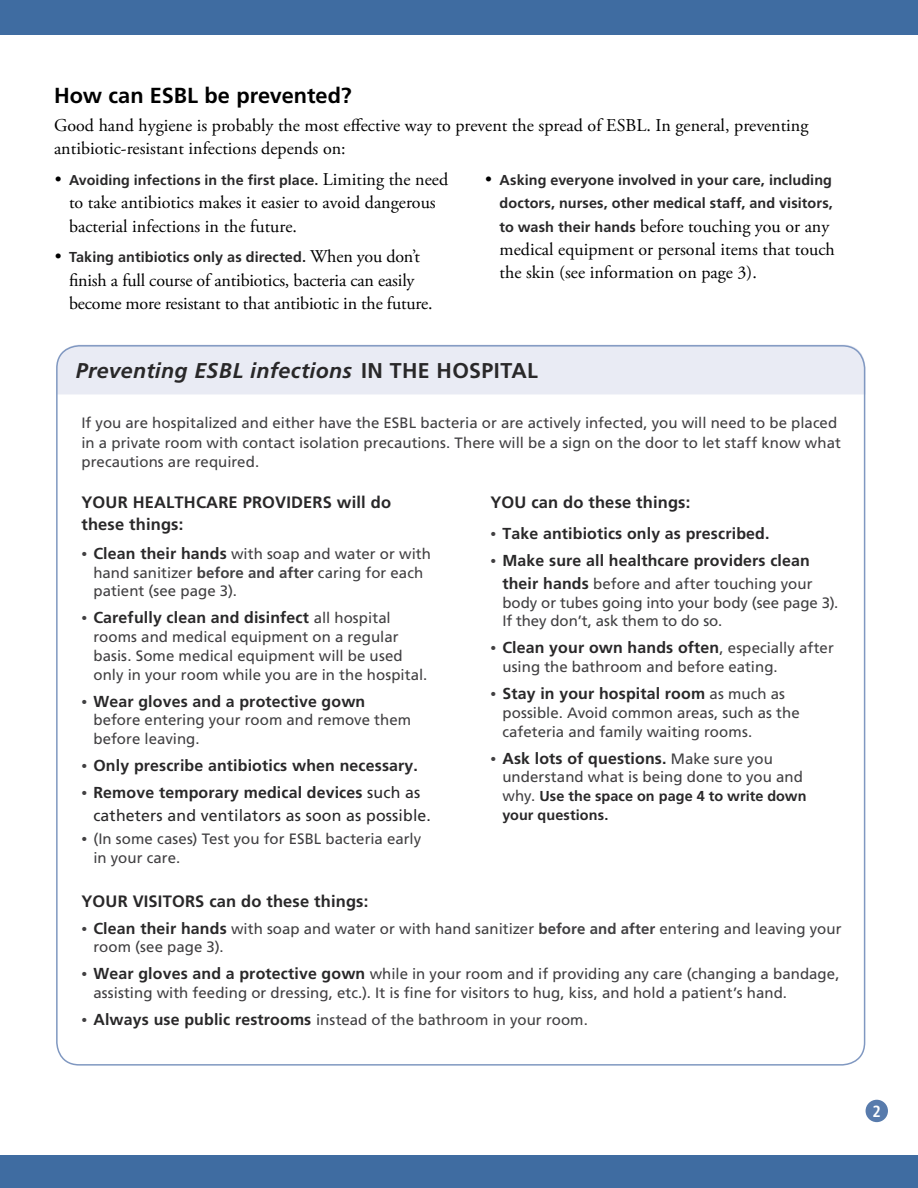
<style>
.page{position:relative;width:918px;height:1188px;background:#fff}
.page>*{position:absolute;margin:0;border:0;box-sizing:border-box;transform-origin:0 0}
.Level_1__h2{font:700 21.75px "Frutiger LT Std";color:#000}
.Title_bar{font:italic 700 21.3px "Frutiger LT Std";letter-spacing:.015em;color:#292829}
.Main__p{font:18px/23.2px "Adobe Garamond Pro";color:#000}
.Title_bar-2{font:700 16.5px/22.5px "Frutiger LT Std";letter-spacing:.01em;color:#292829}
.Page_Number{font:700 condensed 16.2px "Frutiger LT Std";color:#fff}
.t1{font:700 15.9px "Frutiger LT Std";letter-spacing:.01em;color:#292829}
.t2{font:15.9px/22.5px "Frutiger LT Std";letter-spacing:.01em;color:#292829}
.Main_table{font:15px/18.8px "Frutiger LT Std";letter-spacing:.005em;color:#414042}
.t3{font:700 14.4px/23.2px "Frutiger LT Std";letter-spacing:.005em;color:#292829;text-align:right}
.t4{font:700 14.25px "Frutiger LT Std";letter-spacing:.01em;color:#292829}
.s1{font-family:"Adobe Garamond Pro";font-weight:400;font-size:18px;color:#000}
.s2{font-family:"Frutiger LT Std";font-weight:700;font-size:14.4px;color:#292829}
.s3{font-style:normal}
.s4{font-family:"Adobe Garamond Pro"}
.s5{font-weight:700;font-size:15.9px;color:#292829}
.s6{font-weight:700}
.s7{font-family:"Adobe Garamond Pro";font-weight:400;font-size:15px;color:#414042}
.s8{font-weight:400;font-size:15px;color:#414042}
.s9{font-family:"Adobe Garamond Pro";font-size:15px;color:#414042}
</style>
<div class="page">
<div style="left:0;top:0;width:918px;height:35px;background:#3f6ca1"></div>
<div style="left:0;top:1156px;width:918px;height:32px;background:#3f6ca1"></div>
<div style="left:866px;top:1100px;width:22px;height:22px;background:#587bac;border-radius:50%"></div>
<div style="left:57px;top:345px;width:809px;height:49px;background:#e9ebf4"></div>
<p class="Level_1__h2" style="left:54px;top:82px;width:299px">How can ESBL be prevented?</p>
<p class="Main__p" style="left:54px;top:114px;width:756px">Good hand hygiene is probably the most effective way to prevent the spread of ESBL. In general, preventing antibiotic-resistant infections depends on:</p>
<p class="t4" style="left:55px;top:172px;width:395px"><span class="s1">•</span> Avoiding infections in the first place. <span class="s1">Limiting the need</span></p>
<p class="Main__p" style="left:69px;top:192px;width:368px">to take antibiotics makes it easier to avoid dangerous bacterial infections in the future.</p>
<p class="t3" style="left:55px;top:246px;width:367px"><span class="s1">•</span> Taking antibiotics only as directed. <span class="s1">When you don’t</span></p>
<p class="Main__p" style="left:69px;top:269px;width:365px">finish a full course of antibiotics, bacteria can easily become more resistant to that antibiotic in the future.</p>
<p class="t3" style="left:485px;top:169px;width:349px"><span class="s1">•</span> Asking everyone involved in your care, including doctors, nurses, other medical staff, and visitors,</p>
<p class="Main__p" style="left:500px;top:215px;width:337px"><span class="s2">to wash their hands</span> before touching you or any medical equipment or personal items that touch the skin (see information on page 3).</p>
<p class="Title_bar" style="left:76px;top:358px;width:464px">Preventing ESBL infections <span class="s3">IN THE HOSPITAL</span></p>
<p class="Main_table" style="left:81px;top:413px;width:761px;line-height:19.5px">If you are hospitalized and either have the ESBL bacteria or are actively infected, you will need to be placed in a private room with contact isolation precautions. There will be a sign on the door to let staff know what precautions are required.</p>
<p class="Title_bar-2" style="left:81px;top:491px;width:311px">YOUR HEALTHCARE PROVIDERS will do these things:</p>
<p class="Main_table" style="left:93px;top:544px;width:339px;text-indent:-12px"><span class="s4">•</span> <span class="s5">Clean their hands</span> with soap and water or with hand sanitizer <span class="s6">before and after</span> caring for each patient (see page 3).</p>
<p class="t1" style="left:81px;top:609px;width:311px"><span class="s7">•</span> Carefully clean and disinfect <span class="s8">all hospital</span></p>
<p class="Main_table" style="left:93px;top:628px;width:335px">rooms and medical equipment on a regular basis. Some medical equipment will be used only in your room while you are in the hospital.</p>
<p class="t1" style="left:81px;top:692px;width:285px"><span class="s7">•</span> Wear gloves and a protective gown</p>
<p class="Main_table" style="left:93px;top:711px;width:319px">before entering your room and remove them before leaving.</p>
<p class="t1" style="left:81px;top:756px;width:338px"><span class="s7">•</span> Only prescribe antibiotics when necessary.</p>
<p class="t2" style="left:93px;top:781px;width:339px;text-indent:-12px"><span class="s9">•</span> <span class="s6">Remove temporary medical devices</span> such as catheters and ventilators as soon as possible.</p>
<p class="Main_table" style="left:93px;top:829px;width:329px;text-indent:-12px"><span class="s4">•</span> (In some cases) Test you for ESBL bacteria early in your care.</p>
<p class="Title_bar-2" style="left:490px;top:491px;width:201px">YOU can do these things:</p>
<p class="t1" style="left:490px;top:525px;width:281px"><span class="s7">•</span> Take antibiotics only as prescribed.</p>
<p class="t1" style="left:490px;top:552px;width:321px"><span class="s7">•</span> Make sure all healthcare providers clean</p>
<p class="Main_table" style="left:502px;top:574px;width:338px"><span class="s5">their hands</span> before and after touching your body or tubes going into your body (see page 3).<br>If they don’t, ask them to do so.</p>
<p class="t1" style="left:490px;top:639px;width:345px"><span class="s7">•</span> Clean your own hands often<span class="s8">, especially after</span></p>
<p class="Main_table" style="left:502px;top:658px;width:277px">using the bathroom and before eating.</p>
<p class="t1" style="left:490px;top:684px;width:296px"><span class="s7">•</span> Stay in your hospital room <span class="s8">as much as</span></p>
<p class="Main_table" style="left:502px;top:703px;width:299px">possible. Avoid common areas, such as the cafeteria and family waiting rooms.</p>
<p class="t1" style="left:490px;top:749px;width:284px"><span class="s7">•</span> Ask lots of questions. <span class="s8">Make sure you</span></p>
<p class="Main_table" style="left:502px;top:768px;width:302px">understand what is being done to you and</p>
<p class="t3" style="left:502px;top:787px;width:306px;line-height:18.8px;text-align:left"><span class="s8">why.</span> Use the space on page 4 to write down your questions.</p>
<p class="Title_bar-2" style="left:81px;top:890px;width:288px">YOUR VISITORS can do these things:</p>
<p class="Main_table" style="left:93px;top:919px;width:750px;text-indent:-12px"><span class="s4">•</span> <span class="s5">Clean their hands</span> with soap and water or with hand sanitizer <span class="s6">before and after</span> entering and leaving your room (see page 3).</p>
<p class="Main_table" style="left:93px;top:965px;width:748px;text-indent:-12px"><span class="s4">•</span> <span class="s5">Wear gloves and a protective gown</span> while in your room and if providing any care (changing a bandage, assisting with feeding or dressing, etc.). It is fine for visitors to hug, kiss, and hold a patient’s hand.</p>
<p class="Main_table" style="left:81px;top:1011px;width:508px"><span class="s4">•</span> <span class="s5">Always use public restrooms</span> instead of the bathroom in your room.</p>
<p class="Page_Number" style="left:873px;top:1101px;width:10px">2</p>
</div>
